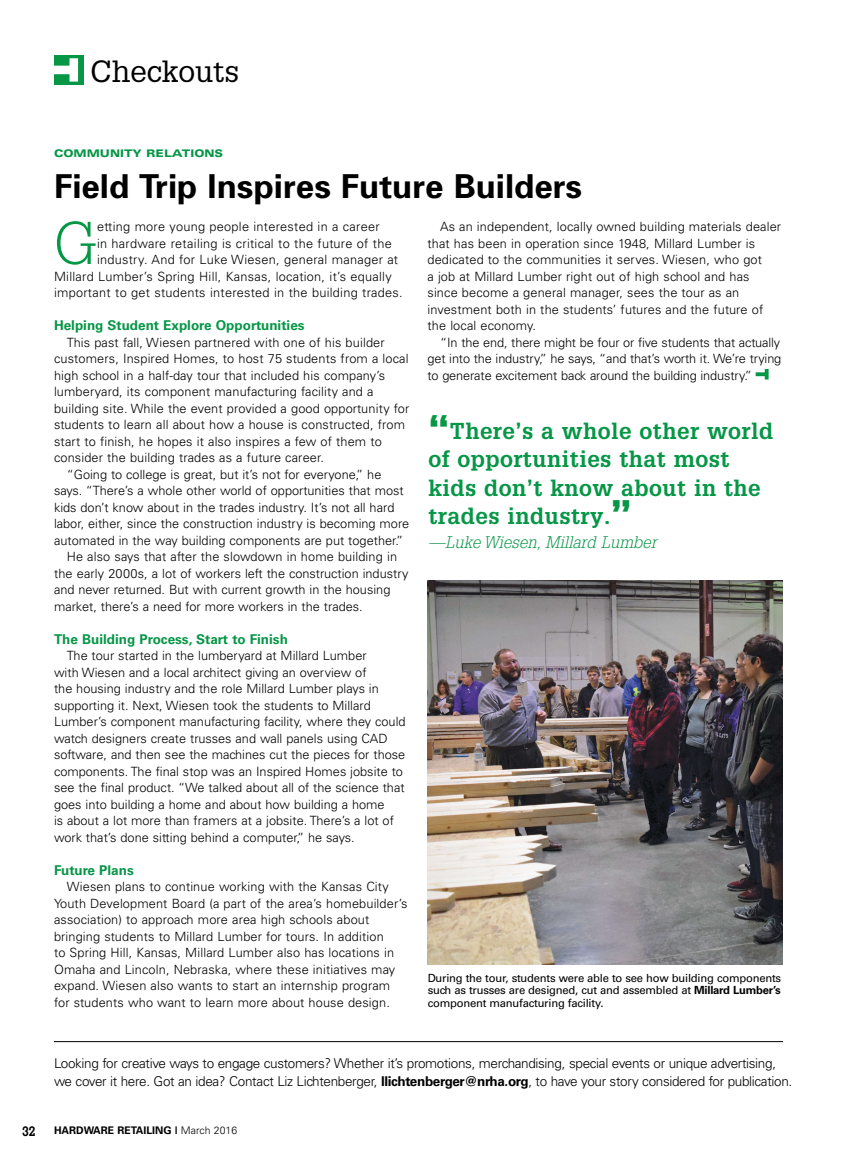
<style>
.page{position:relative;width:864px;height:1161px;background:#fff}
.page>*{position:absolute;margin:0;border:0;box-sizing:border-box;transform-origin:0 0}
.t1{font:300 58.8px "Glypha";color:#059646}
.t2{font:700 33px "Univers";color:#000}
.t3{font:30px "Glypha";color:#000}
.t4{font:700 22.5px/28.5px "Glypha";letter-spacing:.02em;color:#059646}
.t5{font:italic 300 16.5px "Glypha";letter-spacing:.01em;color:#059646}
.t6{font:300 13.5px/18px "Univers LT Std";letter-spacing:-.025em;color:#000}
.t7{font:700 13.5px "Univers LT Std";color:#059646}
.t8{font:700 13.5px "Memphis LT Std";color:#000}
.t9{font:300 12.75px/16.5px "Univers LT Std";letter-spacing:.01em;color:#000}
.t10{font:300 12.75px "Univers LT Std";letter-spacing:-.01em;color:#000}
.t11{font:11.25px/12.8px "Univers LT Std";letter-spacing:-.02em;color:#000;text-align:justify}
.t12{font:700 10.5px "Univers";color:#000}
.t13{font:900 expanded 10.5px "Univers LT Std";color:#059646}
.s1{font-weight:900;font-size:37.5px}
.s2{font-weight:700}
.s3{font-weight:300}
</style>
<div class="page">
<div style="left:54px;top:55px;width:30px;height:30px;background:#059646"></div>
<svg style="left:54px;top:58px;width:24px;height:24px"></svg>
<hr style="left:54px;top:1041px;width:729px;height:1px;background:#000">
<svg style="left:756px;top:369px;width:13px;height:11px"></svg>
<img style="left:428px;top:580px;width:355px;height:385px">
<p class="t3" style="left:90px;top:54px;width:151px">Checkouts</p>
<p class="t13" style="left:54px;top:149px;width:171px">COMMUNITY RELATIONS</p>
<p class="t2" style="left:54px;top:174px;width:530px">Field Trip Inspires Future Builders</p>
<p class="t1" style="left:54px;top:209px;width:44px">G</p>
<p class="t9" style="left:97px;top:219px;width:284px">etting more young people interested in a career</p>
<p class="t9" style="left:440px;top:219px;width:342px">As an independent, locally owned building materials dealer</p>
<p class="t9" style="left:428px;top:236px;width:329px">that has been in operation since 1948, Millard Lumber is</p>
<p class="t9" style="left:428px;top:252px;width:336px">dedicated to the communities it serves. Wiesen, who got</p>
<p class="t9" style="left:428px;top:269px;width:324px">a job at Millard Lumber right out of high school and has</p>
<p class="t9" style="left:428px;top:285px;width:313px">since become a general manager, sees the tour as an</p>
<p class="t9" style="left:428px;top:302px;width:337px">investment both in the students’ futures and the future of</p>
<p class="t9" style="left:428px;top:318px;width:110px">the local economy.</p>
<p class="t10" style="left:440px;top:337px;width:341px">“In the end, there might be four or five students that actually</p>
<p class="t10" style="left:428px;top:354px;width:355px">get into the industry,” he says, “and that’s worth it. We’re trying</p>
<p class="t10" style="left:428px;top:370px;width:326px">to generate excitement back around the building industry.”</p>
<p class="t9" style="left:97px;top:236px;width:296px">in hardware retailing is critical to the future of the</p>
<p class="t9" style="left:97px;top:252px;width:303px">industry. And for Luke Wiesen, general manager at</p>
<p class="t9" style="left:54px;top:269px;width:339px">Millard Lumber’s Spring Hill, Kansas, location, it’s equally</p>
<p class="t9" style="left:54px;top:285px;width:350px">important to get students interested in the building trades.</p>
<p class="t7" style="left:54px;top:320px;width:252px">Helping Student Explore Opportunities</p>
<p class="t9" style="left:67px;top:335px;width:319px">This past fall, Wiesen partnered with one of his builder</p>
<p class="t9" style="left:54px;top:351px;width:356px">customers, Inspired Homes, to host 75 students from a local</p>
<p class="t9" style="left:54px;top:368px;width:333px">high school in a half-day tour that included his company’s</p>
<p class="t9" style="left:54px;top:384px;width:321px">lumberyard, its component manufacturing facility and a</p>
<p class="t9" style="left:54px;top:401px;width:357px">building site. While the event provided a good opportunity for</p>
<p class="t9" style="left:54px;top:417px;width:353px">students to learn all about how a house is constructed, from</p>
<p class="t9" style="left:54px;top:434px;width:329px">start to finish, he hopes it also inspires a few of them to</p>
<p class="t9" style="left:54px;top:450px;width:272px">consider the building trades as a future career.</p>
<p class="t9" style="left:67px;top:467px;width:316px">“Going to college is great, but it’s not for everyone,” he</p>
<p class="t9" style="left:54px;top:483px;width:351px">says. “There’s a whole other world of opportunities that most</p>
<p class="t9" style="left:54px;top:500px;width:342px">kids don’t know about in the trades industry. It’s not all hard</p>
<p class="t9" style="left:54px;top:516px;width:357px">labor, either, since the construction industry is becoming more</p>
<p class="t9" style="left:54px;top:533px;width:351px">automated in the way building components are put together.”</p>
<p class="t9" style="left:67px;top:549px;width:332px">He also says that after the slowdown in home building in</p>
<p class="t9" style="left:54px;top:566px;width:356px">the early 2000s, a lot of workers left the construction industry</p>
<p class="t9" style="left:54px;top:582px;width:338px">and never returned. But with current growth in the housing</p>
<p class="t9" style="left:54px;top:599px;width:310px">market, there’s a need for more workers in the trades.</p>
<p class="t7" style="left:54px;top:634px;width:235px">The Building Process, Start to Finish</p>
<p class="t9" style="left:54px;top:648px;width:353px;text-indent:13px">The tour started in the lumberyard at Millard Lumber<br>with Wiesen and a local architect giving an overview of<br>the housing industry and the role Millard Lumber plays in supporting it. Next, Wiesen took the students to Millard Lumber’s component manufacturing facility, where they could watch designers create trusses and wall panels using CAD software, and then see the machines cut the pieces for those components. The final stop was an Inspired Homes jobsite to see the final product. “We talked about all of the science that goes into building a home and about how building a home<br>is about a lot more than framers at a jobsite. There’s a lot of work that’s done sitting behind a computer,” he says.</p>
<p class="t7" style="left:54px;top:865px;width:81px">Future Plans</p>
<p class="t9" style="left:54px;top:879px;width:355px;text-indent:13px">Wiesen plans to continue working with the Kansas City Youth Development Board (a part of the area’s homebuilder’s association) to approach more area high schools about bringing students to Millard Lumber for tours. In addition<br>to Spring Hill, Kansas, Millard Lumber also has locations in Omaha and Lincoln, Nebraska, where these initiatives may expand. Wiesen also wants to start an internship program for students who want to learn more about house design.</p>
<p class="t4" style="left:428px;top:418px;width:347px"><span class="s1">“</span>There’s a whole other world of opportunities that most kids don’t know about in the trades industry.<span class="s1">”</span></p>
<p class="t5" style="left:428px;top:536px;width:230px">—Luke Wiesen, Millard Lumber</p>
<p class="t11" style="left:428px;top:972px;width:355px">During the tour, students were able to see how building components such as trusses are designed, cut and assembled at <span class="s2">Millard Lumber’s </span>component manufacturing facility.</p>
<p class="t6" style="left:54px;top:1056px;width:740px">Looking for creative ways to engage customers? Whether it’s promotions, merchandising, special events or unique advertising, we cover it here. Got an idea? Contact Liz Lichtenberger, <span class="s2">llichtenberger@nrha.org</span>, to have your story considered for publication.</p>
<p class="t8" style="left:22px;top:1123px;width:15px">32</p>
<p class="t12" style="left:54px;top:1127px;width:185px">HARDWARE RETAILING | <span class="s3">March 2016</span></p>
</div>
